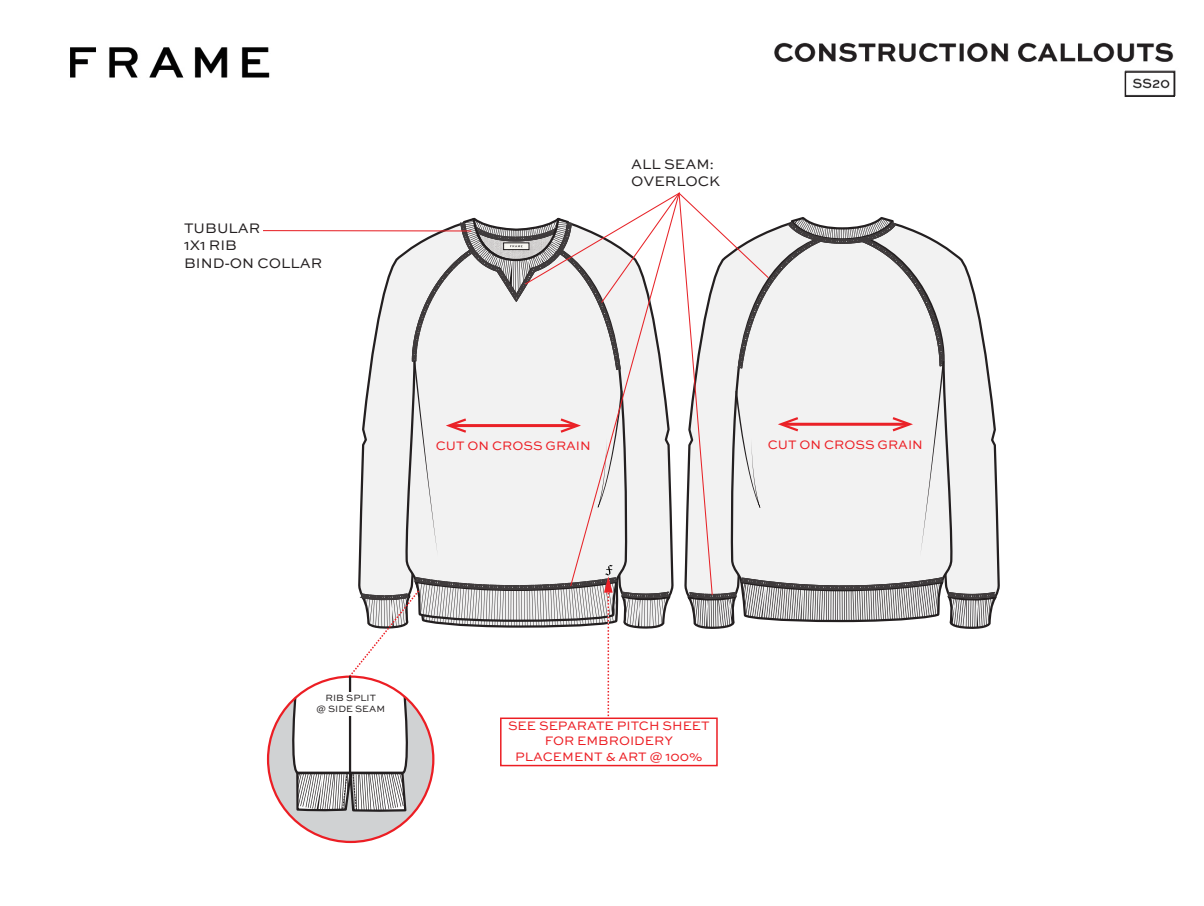
<style>
.page{position:relative;width:1204px;height:906px;background:#fff}
.page>*{position:absolute;margin:0;border:0;box-sizing:border-box;transform-origin:0 0}
.t1{font:14.55px/17.4px "Sweet Sans";color:#231f20}
.t2{font:12.9px/15.5px "Sweet Sans";color:#ec1e24;text-align:center}
.t3{font:9.6px/11.4px "Sweet Sans";color:#231f20;text-align:center}
</style>
<div class="page">
<img style="left:70px;top:42px;width:1106px;height:54px">
<div style="left:843px;top:68px;width:281px;height:89px;background:#fff"></div>
<div style="left:1124px;top:71px;width:51px;height:26px;border:2px solid #231f20"></div>
<hr style="left:263px;top:230px;width:208px;height:1px;background:#e72429">
<div style="left:268px;top:676px;width:165px;height:165px;background:#d0d2d3;border-radius:50%"></div>
<svg style="left:288px;top:192px;width:710px;height:649px"></svg>
<p class="t1" style="left:184px;top:219px;width:140px">TUBULAR<br>1X1 RIB<br>BIND-ON COLLAR</p>
<p class="t1" style="left:631px;top:156px;width:90px">ALL SEAM:<br>OVERLOCK</p>
<p class="t2" style="left:436px;top:438px;width:157px">CUT ON CROSS GRAIN</p>
<p class="t2" style="left:768px;top:437px;width:157px">CUT ON CROSS GRAIN</p>
<p class="t3" style="left:316px;top:692px;width:70px">RIB SPLIT<br>@ SIDE SEAM</p>
<p class="t2" style="left:508px;top:718px;width:203px">SEE SEPARATE PITCH SHEET<br>FOR EMBROIDERY<br>PLACEMENT &amp; ART @ 100%</p>
</div>
